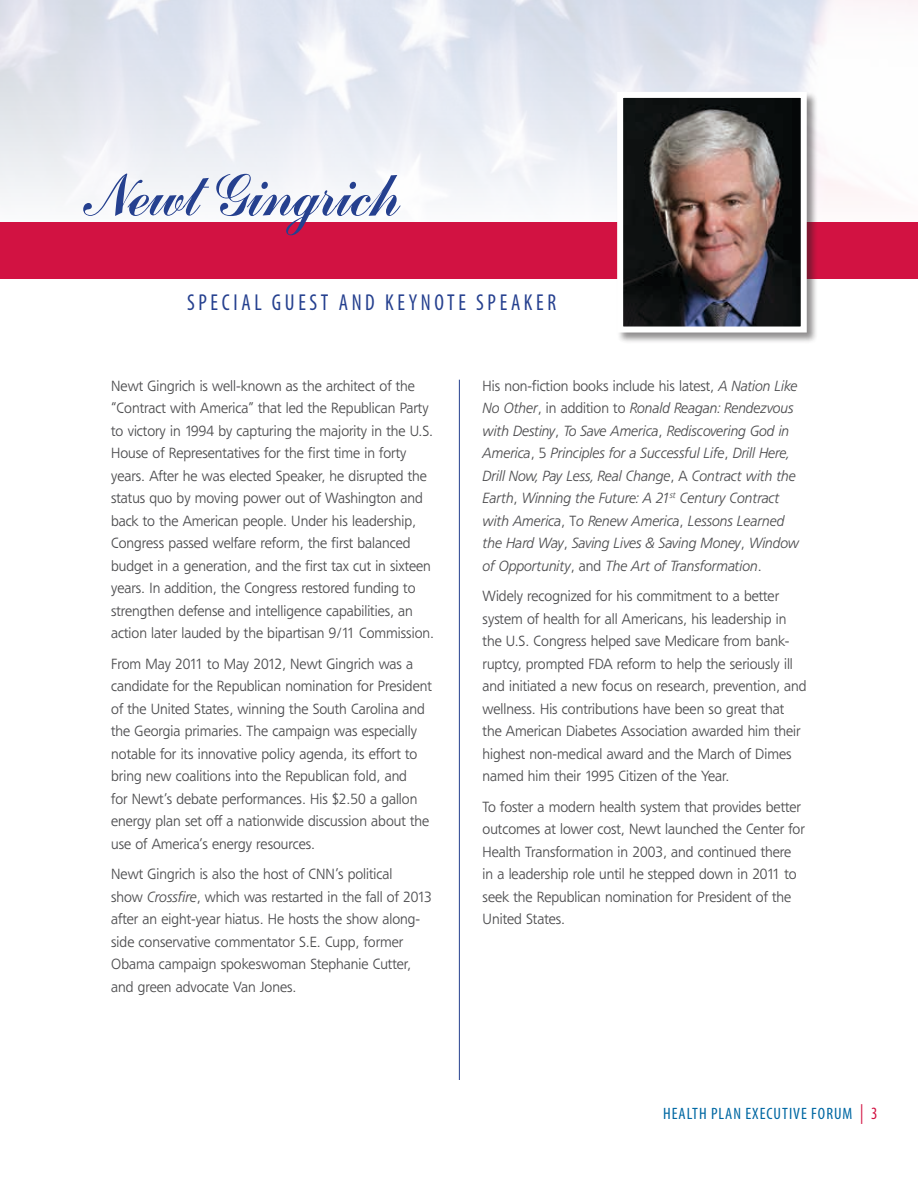
<style>
.page{position:relative;width:918px;height:1188px;background:#fff}
.page>*{position:absolute;margin:0;border:0;box-sizing:border-box;transform-origin:0 0}
.t1{font:60px "IRIS";color:#25408f}
.t2{font:condensed 23.1px "Myriad Pro";letter-spacing:.17em;color:#25408f;scale:.93 1}
.t3{font:condensed 16.5px "Myriad Pro";letter-spacing:.06em;color:#0068a3}
.t4{font:300 14.55px/22.5px "Freeborn SB";color:#4d4d4f;scale:.96 1}
.t5{font:italic 300 14.55px/22.5px "Freeborn SB";color:#4d4d4f;scale:.96 1}
.s1{font-style:italic}
.s2{font-style:normal}
.s3{font-size:19.8px;color:#d21242}
.s4{font-size:17.4px;color:#d21242}
</style>
<div class="page">
<img style="left:0;top:0;width:918px;height:223px">
<div style="left:0;top:223px;width:918px;height:56px;background:#d21242"></div>
<div style="left:616px;top:91px;width:202px;height:253px;background:#231f20;opacity:.5"></div>
<img style="left:624px;top:99px;width:176px;height:227px">
<div style="left:617px;top:92px;width:190px;height:241px;border:6px solid #fff"></div>
<hr style="left:459px;top:380px;width:1px;height:700px;background:#25408f">
<h1 class="t1" style="left:81px;top:164px;width:317px">Newt Gingrich</h1>
<h2 class="t2" style="left:187px;top:288px;width:398px">SPECIAL GUEST AND KEYNOTE SPEAKER</h2>
<p class="t4" style="left:111px;top:374px;width:338px">Newt Gingrich is well-known as the architect of the “Contract with America” that led the Republican Party to victory in 1994 by capturing the majority in the U.S.<br>House of Representatives for the first time in forty years. After he was elected Speaker, he disrupted the status quo by moving power out of Washington and back to the American people. Under his leadership, Congress passed welfare reform, the first balanced budget in a generation, and the first tax cut in sixteen years. In addition, the Congress restored funding to strengthen defense and intelligence capabilities, an action later lauded by the bipartisan 9/11 Commission.</p>
<p class="t4" style="left:111px;top:652px;width:335px">From May 2011 to May 2012, Newt Gingrich was a candidate for the Republican nomination for President of the United States, winning the South Carolina and the Georgia primaries. The campaign was especially notable for its innovative policy agenda, its effort to bring new coalitions into the Republican fold, and<br>for Newt’s debate performances. His $2.50 a gallon energy plan set off a nationwide discussion about the use of America’s energy resources.</p>
<p class="t4" style="left:111px;top:863px;width:335px">Newt Gingrich is also the host of CNN’s political<br>show <span class="s1">Crossfire</span>, which was restarted in the fall of 2013 after an eight-year hiatus. He hosts the show along&shy;side conservative commentator S.E. Cupp, former Obama campaign spokeswoman Stephanie Cutter, and green advocate Van Jones.</p>
<p class="t5" style="left:483px;top:374px;width:331px"><span class="s2">His non-fiction books include his latest,</span> A Nation Like No Other<span class="s2">, in addition to</span> Ronald Reagan: Rendezvous with Destiny<span class="s2">,</span> To Save America<span class="s2">,</span> Rediscovering God in America<span class="s2">, 5</span> Principles for a Successful Life<span class="s2">,</span> Drill Here, Drill Now, Pay Less, Real Change<span class="s2">, A</span> Contract with the Earth<span class="s2">,</span> Winning the Future: A 21<sup>st</sup> Century Contract with America<span class="s2">, T</span>o Renew America<span class="s2">,</span> Lessons Learned the Hard Way<span class="s2">,</span> Saving Lives &amp; Saving Money<span class="s2">,</span> Window of Opportunity<span class="s2">, and</span> The Art of Transformation<span class="s2">.</span></p>
<p class="t4" style="left:483px;top:585px;width:339px">Widely recognized for his commitment to a better system of health for all Americans, his leadership in the U.S. Congress helped save Medicare from bank&shy;ruptcy, prompted FDA reform to help the seriously ill and initiated a new focus on research, prevention, and wellness. His contributions have been so great that the American Diabetes Association awarded him their highest non-medical award and the March of Dimes named him their 1995 Citizen of the Year.</p>
<p class="t4" style="left:483px;top:796px;width:337px">To foster a modern health system that provides better outcomes at lower cost, Newt launched the Center for Health Transformation in 2003, and continued there in a leadership role until he stepped down in 2011 to seek the Republican nomination for President of the United States.</p>
<p class="t3" style="left:663px;top:1104px;width:216px">HEALTH PLAN EXECUTIVE FORUM <span class="s3">|</span> <span class="s4">3</span></p>
</div>
